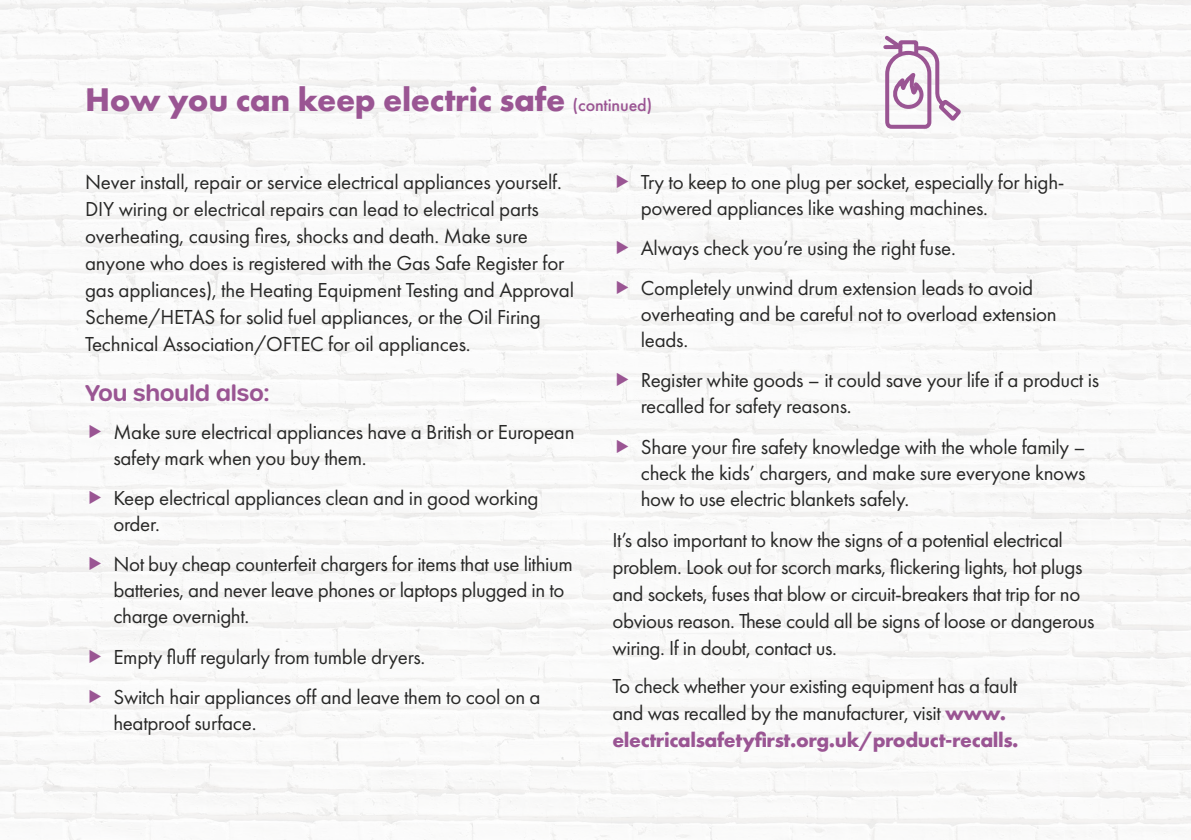
<style>
.page{position:relative;width:1191px;height:840px;background:#fff}
.page>*{position:absolute;margin:0;border:0;box-sizing:border-box;transform-origin:0 0}
.t1{font:700 34px "Futura PT";letter-spacing:-.01em;color:#9a5593}
.t2{font:600 22px "Urbane Rounded";letter-spacing:-.015em;color:#9a5593}
.t3{font:21px/27px "Futura PT";letter-spacing:-.015em;color:#282827}
.s1{font-weight:500;font-size:18px}
.s2{font-weight:700;color:#9a5593}
</style>
<div class="page">
<img style="left:0;top:0;width:1191px;height:839px">
<svg style="left:881px;top:32px;width:83px;height:99px"></svg>
<svg style="left:90px;top:424px;width:11px;height:13px"></svg>
<svg style="left:90px;top:490px;width:11px;height:14px"></svg>
<svg style="left:90px;top:556px;width:11px;height:14px"></svg>
<svg style="left:90px;top:649px;width:11px;height:13px"></svg>
<svg style="left:90px;top:689px;width:11px;height:13px"></svg>
<svg style="left:617px;top:174px;width:11px;height:13px"></svg>
<svg style="left:617px;top:240px;width:11px;height:14px"></svg>
<svg style="left:617px;top:280px;width:11px;height:14px"></svg>
<svg style="left:617px;top:373px;width:11px;height:13px"></svg>
<svg style="left:617px;top:439px;width:11px;height:13px"></svg>
<h1 class="t1" style="left:85px;top:78px;width:569px">How you can keep electric safe <span class="s1">(continued)</span></h1>
<p class="t3" style="left:85px;top:168px;width:490px">Never install, repair or service electrical appliances yourself.<br>DIY wiring or electrical repairs can lead to electrical parts overheating, causing fires, shocks and death. Make sure anyone who does is registered with the Gas Safe Register for gas appliances), the Heating Equipment Testing and Approval Scheme/HETAS for solid fuel appliances, or the Oil Firing Technical Association/OFTEC for oil appliances.</p>
<p class="t2" style="left:85px;top:378px;width:186px">You should also:</p>
<p class="t3" style="left:113px;top:418px;width:462px;line-height:26px">Make sure electrical appliances have a British or European safety mark when you buy them.</p>
<p class="t3" style="left:113px;top:484px;width:427px;line-height:26px">Keep electrical appliances clean and in good working order.</p>
<p class="t3" style="left:113px;top:551px;width:461px;line-height:26px">Not buy cheap counterfeit chargers for items that use lithium batteries, and never leave phones or laptops plugged in to charge overnight.</p>
<p class="t3" style="left:113px;top:636px;width:429px;line-height:40.2px">Empty fluff regularly from tumble dryers.<br>Switch hair appliances off and leave them to cool on a</p>
<p class="t3" style="left:113px;top:708px;width:145px">heatproof surface.</p>
<p class="t3" style="left:641px;top:168px;width:425px;line-height:26px">Try to keep to one plug per socket, especially for high&shy;powered appliances like washing machines.</p>
<p class="t3" style="left:641px;top:227px;width:394px;line-height:40.2px">Always check you’re using the right fuse.<br>Completely unwind drum extension leads to avoid</p>
<p class="t3" style="left:641px;top:301px;width:417px;line-height:26px">overheating and be careful not to overload extension leads.</p>
<p class="t3" style="left:641px;top:367px;width:460px;line-height:26px">Register white goods – it could save your life if a product is recalled for safety reasons.</p>
<p class="t3" style="left:641px;top:433px;width:446px;line-height:26px;text-align:justify">Share your fire safety knowledge with the whole family – check the kids’ chargers, and make sure everyone knows how to use electric blankets safely.</p>
<p class="t3" style="left:612px;top:526px;width:483px">It’s also important to know the signs of a potential electrical problem. Look out for scorch marks, flickering lights, hot plugs and sockets, fuses that blow or circuit-breakers that trip for no obvious reason. These could all be signs of loose or dangerous wiring. If in doubt, contact us.</p>
<p class="t3" style="left:612px;top:672px;width:407px">To check whether your existing equipment has a fault and was recalled by the manufacturer, visit <span class="s2">www. electricalsafetyfirst.org.uk/product-recalls.</span></p>
</div>
